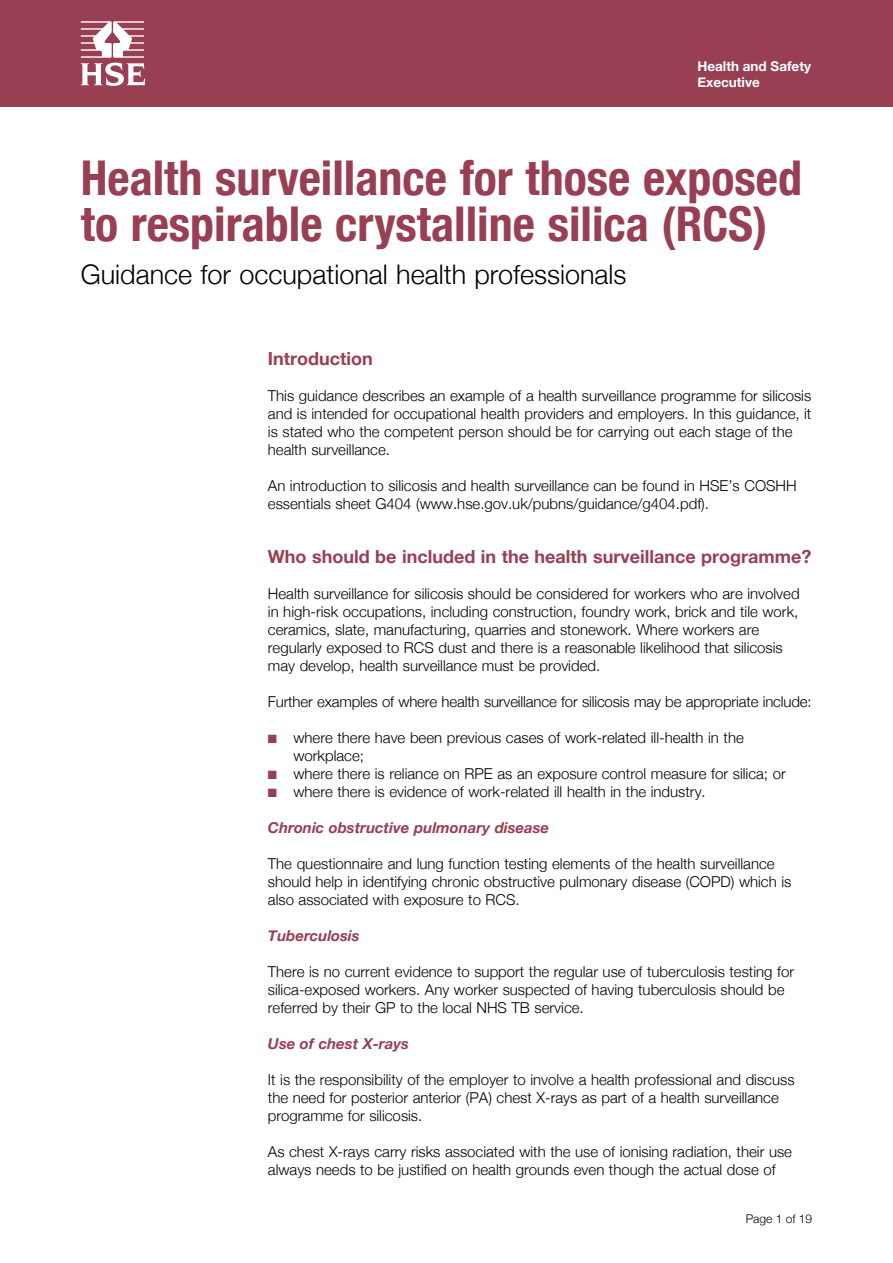
<style>
.page{position:relative;width:893px;height:1263px;background:#fff}
.page>*{position:absolute;margin:0;border:0;box-sizing:border-box;transform-origin:0 0}
.H__title_A4{font:700 condensed 48px/46.5px "Helvetica Neue";color:#983f53}
.H6__subtitle_A4{font:300 27px "Helvetica Neue";color:#000}
.H2__A_head{font:700 18px "Helvetica Neue";color:#983f53}
.P__bodytext{font:300 15px/18px "Helvetica Neue";color:#000}
.H3__B_head{font:italic 700 15px "Helvetica Neue";color:#983f53}
.t1{font:700 13.5px/15.8px "Helvetica Neue";color:#fff}
.t2{font:300 12px "Helvetica Neue";color:#000}
.s1{color:#983f53}
</style>
<div class="page">
<div style="left:0;top:0;width:893px;height:106px;background:#983f53"></div>
<svg style="left:81px;top:21px;width:64px;height:65px"></svg>
<p class="t1" style="left:697px;top:59px;width:115px">Health and Safety<br>Executive</p>
<p class="H__title_A4" style="left:81px;top:151px;width:723px">Health surveillance for those exposed to respirable crystalline silica (RCS)</p>
<p class="H6__subtitle_A4" style="left:81px;top:253px;width:547px">Guidance for occupational health professionals</p>
<p class="H2__A_head" style="left:268px;top:344px;width:106px">Introduction</p>
<p class="P__bodytext" style="left:268px;top:386px;width:545px">This guidance describes an example of a health surveillance programme for silicosis and is intended for occupational health providers and employers. In this guidance, it is stated who the competent person should be for carrying out each stage of the health surveillance.</p>
<p class="P__bodytext" style="left:268px;top:476px;width:530px">An introduction to silicosis and health surveillance can be found in HSE’s COSHH essentials sheet G404 (www.hse.gov.uk/pubns/guidance/g404.pdf).</p>
<p class="H2__A_head" style="left:268px;top:542px;width:545px">Who should be included in the health surveillance programme?</p>
<p class="P__bodytext" style="left:268px;top:584px;width:533px">Health surveillance for silicosis should be considered for workers who are involved in high-risk occupations, including construction, foundry work, brick and tile work, ceramics, slate, manufacturing, quarries and stonework. Where workers are regularly exposed to RCS dust and there is a reasonable likelihood that silicosis may develop, health surveillance must be provided.</p>
<p class="P__bodytext" style="left:268px;top:692px;width:545px">Further examples of where health surveillance for silicosis may be appropriate include:</p>
<p class="P__bodytext" style="left:293px;top:728px;width:452px;text-indent:-26px"><span class="s1">■</span> where there have been previous cases of work-related ill-health in the workplace;</p>
<p class="P__bodytext" style="left:268px;top:764px;width:519px"><span class="s1">■</span> where there is reliance on RPE as an exposure control measure for silica; or</p>
<p class="P__bodytext" style="left:268px;top:782px;width:439px"><span class="s1">■</span> where there is evidence of work-related ill health in the industry.</p>
<p class="H3__B_head" style="left:268px;top:816px;width:283px">Chronic obstructive pulmonary disease</p>
<p class="P__bodytext" style="left:268px;top:854px;width:525px">The questionnaire and lung function testing elements of the health surveillance should help in identifying chronic obstructive pulmonary disease (COPD) which is also associated with exposure to RCS.</p>
<p class="H3__B_head" style="left:268px;top:924px;width:93px">Tuberculosis</p>
<p class="P__bodytext" style="left:268px;top:962px;width:528px">There is no current evidence to support the regular use of tuberculosis testing for silica-exposed workers. Any worker suspected of having tuberculosis should be referred by their GP to the local NHS TB service.</p>
<p class="H3__B_head" style="left:268px;top:1032px;width:143px">Use of chest X-rays</p>
<p class="P__bodytext" style="left:268px;top:1070px;width:528px">It is the responsibility of the employer to involve a health professional and discuss the need for posterior anterior (PA) chest X-rays as part of a health surveillance programme for silicosis.</p>
<p class="P__bodytext" style="left:268px;top:1142px;width:526px">As chest X-rays carry risks associated with the use of ionising radiation, their use always needs to be justified on health grounds even though the actual dose of</p>
<p class="t2" style="left:746px;top:1208px;width:68px">Page 1 of 19</p>
</div>
